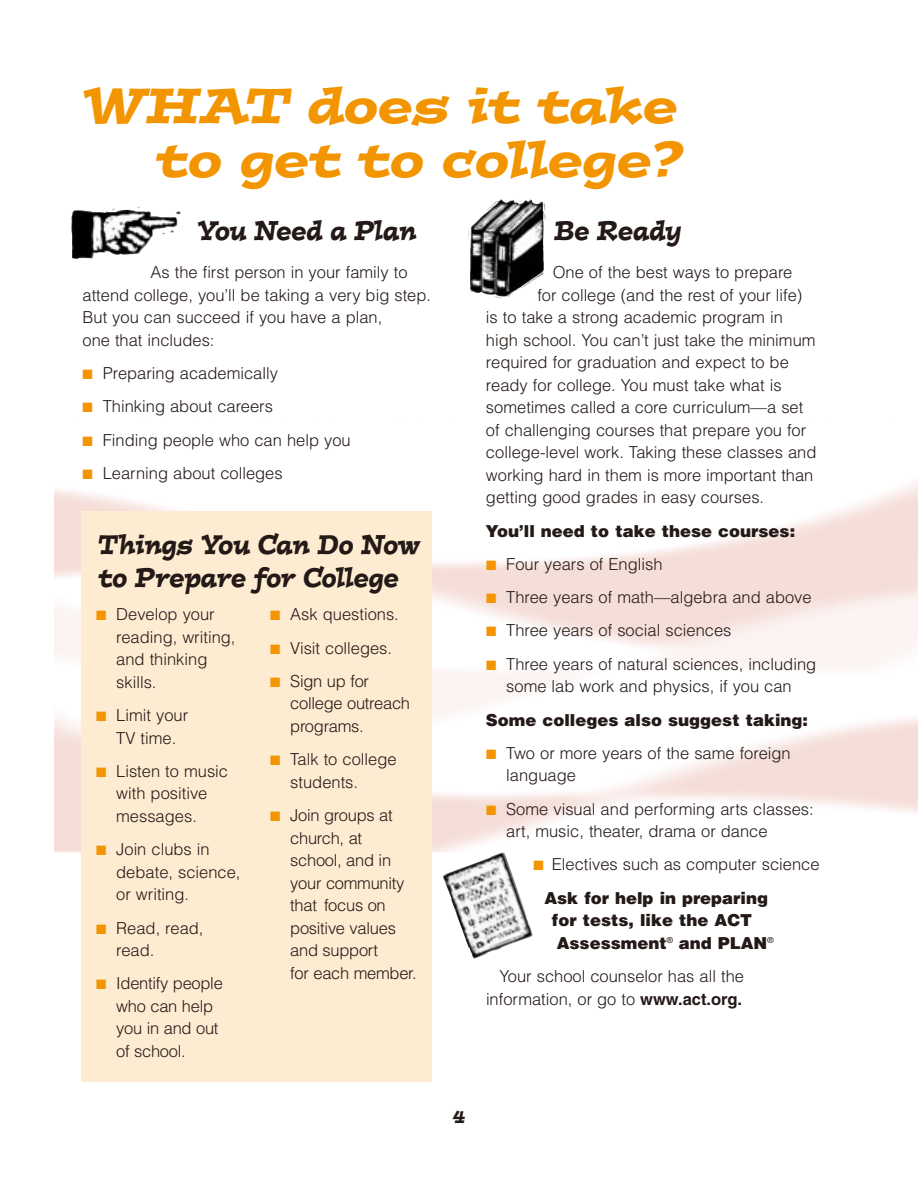
<style>
.page{position:relative;width:918px;height:1188px;background:#fff}
.page>*{position:absolute;margin:0;border:0;box-sizing:border-box;transform-origin:0 0}
.t1{font:italic 49.5px/54px "Postino";color:#f29500;text-align:right}
.t2{font:italic 27px/33px "Postino";color:#231916;scale:.8 1}
.t3{font:italic 18px "Postino";color:#231916}
.t4{font:300 16.5px/22.5px "Helvetica";color:#231916}
.t5{font:900 16.5px/22.5px "Helvetica";color:#231916}
.s1{color:#f29500}
.s2{font-weight:900}
.s3{font-weight:700}
</style>
<div class="page">
<img style="left:470px;top:199px;width:75px;height:98px">
<img style="left:71px;top:206px;width:110px;height:53px">
<div style="left:81px;top:512px;width:351px;height:570px;background:#fdebd2"></div>
<img style="left:443px;top:852px;width:90px;height:107px">
<h1 class="t1" style="left:82px;top:84px;width:605px">WHAT does it take to get to college?</h1>
<h2 class="t2" style="left:198px;top:217px;width:275px">You Need a Plan</h2>
<p class="t4" style="left:82px;top:263px;width:350px;text-indent:68px">As the first person in your family to attend college, you’ll be taking a very big step.<br>But you can succeed if you have a plan,<br>one that includes:</p>
<p class="t4" style="left:82px;top:364px;width:197px"><span class="s1">■</span> Preparing academically</p>
<p class="t4" style="left:82px;top:397px;width:192px"><span class="s1">■</span> Thinking about careers</p>
<p class="t4" style="left:82px;top:430px;width:270px"><span class="s1">■</span> Finding people who can help you</p>
<p class="t4" style="left:82px;top:463px;width:202px"><span class="s1">■</span> Learning about colleges</p>
<h2 class="t2" style="left:99px;top:531px;width:403px">Things You Can Do Now to Prepare for College</h2>
<p class="t4" style="left:116px;top:605px;width:121px;text-indent:-20px"><span class="s1">■</span> Develop your reading, writing, and thinking skills.</p>
<p class="t4" style="left:96px;top:706px;width:94px;text-align:center"><span class="s1">■</span> Limit your<br>TV time.</p>
<p class="t4" style="left:116px;top:761px;width:113px;text-indent:-20px"><span class="s1">■</span> Listen to music with positive messages.</p>
<p class="t4" style="left:116px;top:840px;width:126px;text-indent:-20px"><span class="s1">■</span> Join clubs in debate, science, or writing.</p>
<p class="t4" style="left:116px;top:918px;width:89px;text-indent:-20px"><span class="s1">■</span> Read, read, read.</p>
<p class="t4" style="left:116px;top:974px;width:108px;text-indent:-20px"><span class="s1">■</span> Identify people who can help you in and out of school.</p>
<p class="t4" style="left:270px;top:605px;width:130px"><span class="s1">■</span> Ask questions.</p>
<p class="t4" style="left:270px;top:638px;width:124px"><span class="s1">■</span> Visit colleges.</p>
<p class="t4" style="left:290px;top:671px;width:121px;text-indent:-20px"><span class="s1">■</span> Sign up for college outreach programs.</p>
<p class="t4" style="left:290px;top:750px;width:108px;text-indent:-20px"><span class="s1">■</span> Talk to college students.</p>
<p class="t4" style="left:290px;top:806px;width:128px;text-indent:-20px"><span class="s1">■</span> Join groups at church, at school, and in your community that focus on positive values and support<br>for each member.</p>
<h2 class="t2" style="left:555px;top:217px;width:160px">Be Ready</h2>
<p class="t4" style="left:553px;top:263px;width:241px">One of the best ways to prepare</p>
<p class="t4" style="left:537px;top:285px;width:267px">for college (and the rest of your life)</p>
<p class="t4" style="left:486px;top:308px;width:298px">is to take a strong academic program in</p>
<p class="t4" style="left:486px;top:330px;width:331px">high school. You can’t just take the minimum</p>
<p class="t4" style="left:486px;top:353px;width:304px">required for graduation and expect to be</p>
<p class="t4" style="left:486px;top:375px;width:297px">ready for college. You must take what is</p>
<p class="t4" style="left:486px;top:398px;width:319px">sometimes called a core curriculum—a set</p>
<p class="t4" style="left:486px;top:420px;width:322px">of challenging courses that prepare you for</p>
<p class="t4" style="left:486px;top:443px;width:332px">college-level work. Taking these classes and</p>
<p class="t4" style="left:486px;top:465px;width:329px">working hard in them is more important than</p>
<p class="t4" style="left:486px;top:488px;width:280px">getting good grades in easy courses.</p>
<p class="t5" style="left:486px;top:521px;width:311px">You’ll need to take these courses:</p>
<p class="t4" style="left:486px;top:554px;width:178px"><span class="s1">■</span> Four years of English</p>
<p class="t4" style="left:486px;top:588px;width:327px"><span class="s1">■</span> Three years of math—algebra and above</p>
<p class="t4" style="left:486px;top:621px;width:247px"><span class="s1">■</span> Three years of social sciences</p>
<p class="t4" style="left:486px;top:654px;width:332px;text-align:center"><span class="s1">■</span> Three years of natural sciences, including some lab work and physics, if you can</p>
<p class="t5" style="left:486px;top:710px;width:324px">Some colleges also suggest taking:</p>
<p class="t4" style="left:506px;top:743px;width:286px;text-indent:-20px"><span class="s1">■</span> Two or more years of the same foreign language</p>
<p class="t4" style="left:506px;top:799px;width:309px;text-indent:-20px"><span class="s1">■</span> Some visual and performing arts classes: art, music, theater, drama or dance</p>
<p class="t4" style="left:544px;top:850px;width:277px;line-height:33.3px;text-indent:-11px"><span class="s1">■</span> Electives such as computer science<br><span class="s2">Ask for help in preparing</span></p>
<p class="t5" style="left:552px;top:911px;width:223px">for tests, like the ACT<br>Assessment<sup>®</sup> and PLAN<sup>®</sup></p>
<p class="t4" style="left:486px;top:967px;width:260px;text-align:right">Your school counselor has all the information, or go to <span class="s3">www.act.org.</span></p>
<p class="t3" style="left:452px;top:1110px;width:15px">4</p>
</div>
